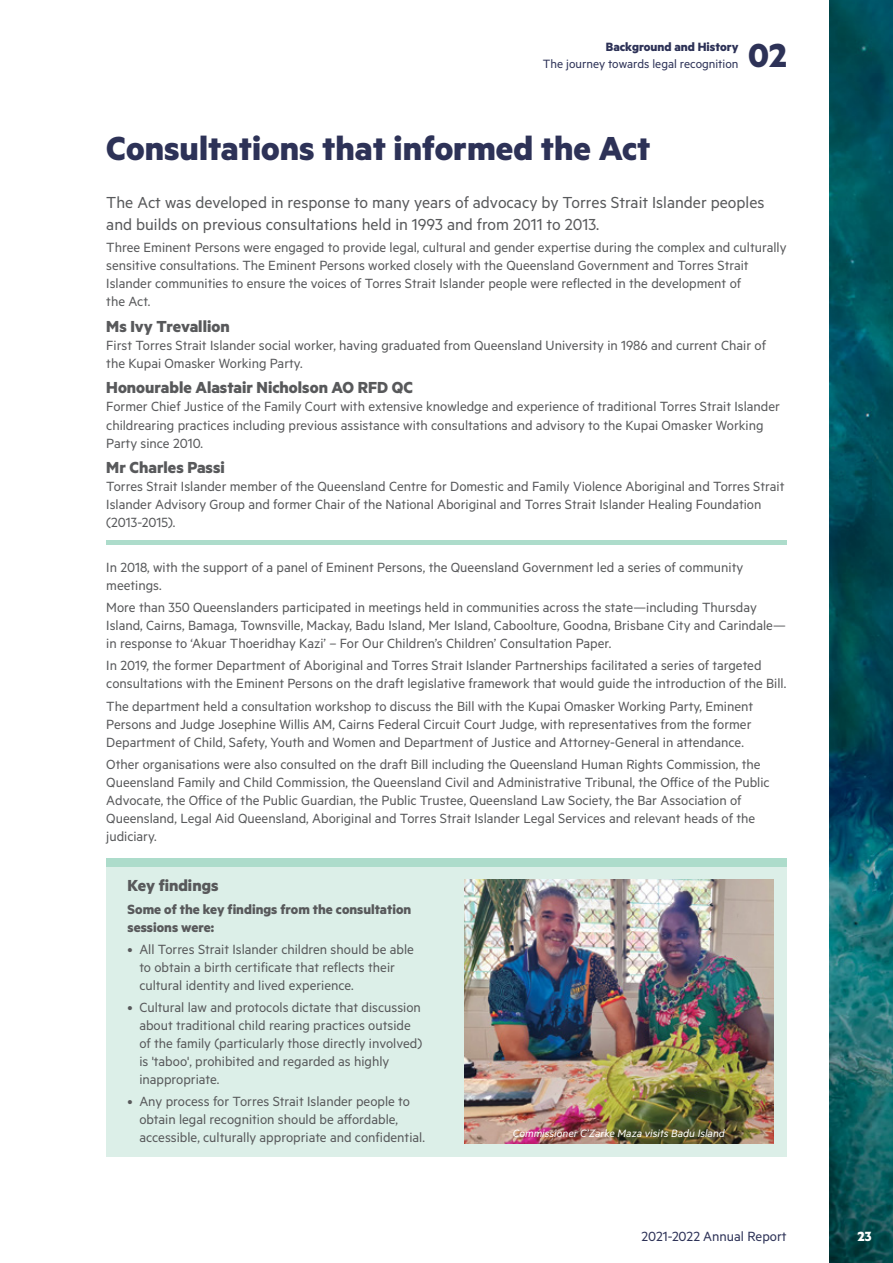
<style>
.page{position:relative;width:893px;height:1263px;background:#fff}
.page>*{position:absolute;margin:0;border:0;box-sizing:border-box;transform-origin:0 0}
.t1{font:700 37.5px "Metric";color:#2d3257}
.t2{font:18px/21.6px "Metric";color:#58595b}
.t3{font:700 18px "Metric";color:#58595b}
.t4{font:15px/18px "Metric";color:#58595b}
.t5{font:700 15px/18px "Metric";color:#58595b}
.t6{font:15px "Metric";color:#2d3257}
.t7{font:700 15px "Metric";color:#fff}
.t8{font:13.5px "Metric";color:#2d3257}
.t9{font:700 13.5px "Metric";color:#2d3257}
.t10{font:italic 12px "Metric";color:#fff}
</style>
<div class="page">
<img style="left:829px;top:0;width:64px;height:1263px">
<div style="left:106px;top:866px;width:681px;height:291px;background:#dcefe8"></div>
<div style="left:106px;top:858px;width:681px;height:8px;background:#addccb"></div>
<img style="left:464px;top:879px;width:310px;height:265px">
<hr style="left:106px;top:541px;width:681px;height:4px;background:#addccb">
<p class="t9" style="left:606px;top:39px;width:134px">Background and History</p>
<p class="t8" style="left:543px;top:55px;width:197px">The journey towards legal recognition</p>
<h1 class="t1" style="left:748px;top:32px;width:40px">02</h1>
<h1 class="t1" style="left:106px;top:126px;width:546px">Consultations that informed the Act</h1>
<p class="t2" style="left:106px;top:191px;width:660px">The Act was developed in response to many years of advocacy by Torres Strait Islander peoples and builds on previous consultations held in 1993 and from 2011 to 2013.</p>
<p class="t4" style="left:106px;top:238px;width:682px">Three Eminent Persons were engaged to provide legal, cultural and gender expertise during the complex and culturally sensitive consultations. The Eminent Persons worked closely with the Queensland Government and Torres Strait Islander communities to ensure the voices of Torres Strait Islander people were reflected in the development of<br>the Act.</p>
<p class="t3" style="left:106px;top:315px;width:125px">Ms Ivy Trevallion</p>
<p class="t4" style="left:106px;top:335px;width:661px">First Torres Strait Islander social worker, having graduated from Queensland University in 1986 and current Chair of the Kupai Omasker Working Party.</p>
<p class="t3" style="left:106px;top:377px;width:308px">Honourable Alastair Nicholson AO RFD QC</p>
<p class="t4" style="left:106px;top:397px;width:675px">Former Chief Justice of the Family Court with extensive knowledge and experience of traditional Torres Strait Islander childrearing practices including previous assistance with consultations and advisory to the Kupai Omasker Working<br>Party since 2010.</p>
<p class="t3" style="left:106px;top:457px;width:120px">Mr Charles Passi</p>
<p class="t4" style="left:106px;top:477px;width:680px">Torres Strait Islander member of the Queensland Centre for Domestic and Family Violence Aboriginal and Torres Strait<br>Islander Advisory Group and former Chair of the National Aboriginal and Torres Strait Islander Healing Foundation (2013-2015).</p>
<p class="t4" style="left:106px;top:558px;width:638px">In 2018, with the support of a panel of Eminent Persons, the Queensland Government led a series of community meetings.</p>
<p class="t4" style="left:106px;top:598px;width:681px">More than 350 Queenslanders participated in meetings held in communities across the state—including Thursday<br>Island, Cairns, Bamaga, Townsville, Mackay, Badu Island, Mer Island, Caboolture, Goodna, Brisbane City and Carindale— in response to ‘Akuar Thoeridhay Kazi’ – For Our Children’s Children’ Consultation Paper.</p>
<p class="t4" style="left:106px;top:656px;width:681px">In 2019, the former Department of Aboriginal and Torres Strait Islander Partnerships facilitated a series of targeted consultations with the Eminent Persons on the draft legislative framework that would guide the introduction of the Bill.</p>
<p class="t4" style="left:106px;top:696px;width:648px;text-align:justify">The department held a consultation workshop to discuss the Bill with the Kupai Omasker Working Party, Eminent Persons and Judge Josephine Willis AM, Cairns Federal Circuit Court Judge, with representatives from the former Department of Child, Safety, Youth and Women and Department of Justice and Attorney-General in attendance.</p>
<p class="t4" style="left:106px;top:755px;width:665px">Other organisations were also consulted on the draft Bill including the Queensland Human Rights Commission, the Queensland Family and Child Commission, the Queensland Civil and Administrative Tribunal, the Office of the Public Advocate, the Office of the Public Guardian, the Public Trustee, Queensland Law Society, the Bar Association of Queensland, Legal Aid Queensland, Aboriginal and Torres Strait Islander Legal Services and relevant heads of the judiciary.</p>
<p class="t3" style="left:128px;top:875px;width:92px">Key findings</p>
<p class="t5" style="left:128px;top:899px;width:285px">Some of the key findings from the consultation sessions were:</p>
<p class="t4" style="left:139px;top:940px;width:276px;text-indent:-12px">• All Torres Strait Islander children should be able to obtain a birth certificate that reflects their cultural identity and lived experience.</p>
<p class="t4" style="left:139px;top:998px;width:284px;text-indent:-12px">• Cultural law and protocols dictate that discussion about traditional child rearing practices outside of the family (particularly those directly involved) is 'taboo', prohibited and regarded as highly inappropriate.</p>
<p class="t4" style="left:139px;top:1092px;width:287px;text-indent:-12px">• Any process for Torres Strait Islander people to obtain legal recognition should be affordable, accessible, culturally appropriate and confidential.</p>
<p class="t10" style="left:513px;top:1127px;width:213px">Commissioner C’Zarke Maza visits Badu Island</p>
<p class="t6" style="left:641px;top:1228px;width:147px">2021-2022 Annual Report</p>
<p class="t7" style="left:857px;top:1227px;width:16px">23</p>
</div>
